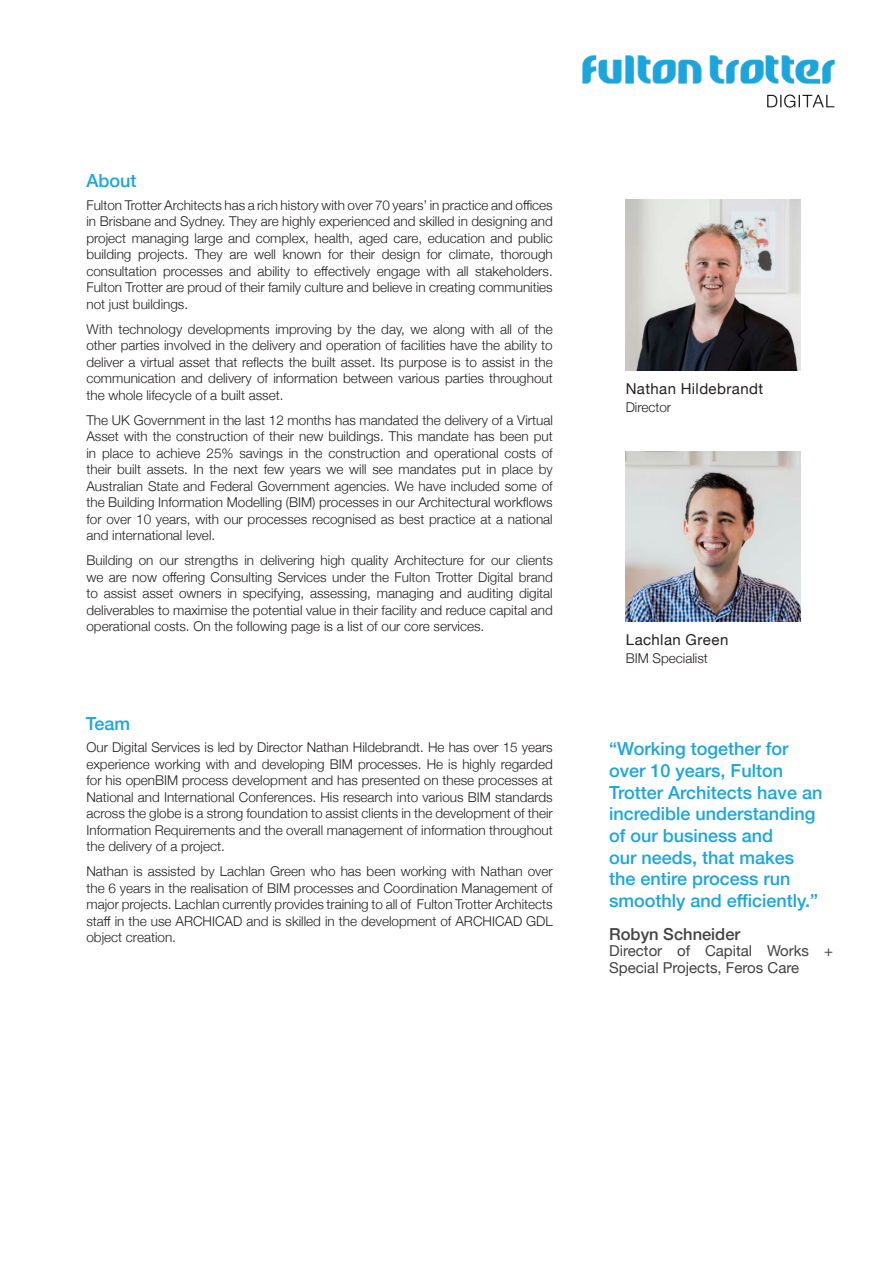
<style>
.page{position:relative;width:893px;height:1263px;background:#fff}
.page>*{position:absolute;margin:0;border:0;box-sizing:border-box;transform-origin:0 0}
.t1{font:500 18px/21.6px "Helvetica Neue";color:#1aa6dd}
.t2{font:500 16.5px "Helvetica Neue";color:#434343}
.t3{font:15px/16.5px "Helvetica Neue";color:#434343}
.H1_blue{font:15px "Helvetica Neue";letter-spacing:.025em;color:#231f20}
.H1_blue-2{font:300 13.5px/16.5px "Helvetica Neue";color:#231f20;text-align:justify}
</style>
<div class="page">
<img style="left:582px;top:55px;width:253px;height:52px">
<img style="left:626px;top:200px;width:174px;height:170px">
<img style="left:626px;top:451px;width:174px;height:170px">
<p class="t1" style="left:86px;top:169px;width:52px">About</p>
<p class="H1_blue-2" style="left:86px;top:196px;width:468px">Fulton Trotter Architects has a rich history with over 70 years’ in practice and offices in Brisbane and Sydney. They are highly experienced and skilled in designing and project managing large and complex, health, aged care, education and public building projects. They are well known for their design for climate, thorough consultation processes and ability to effectively engage with all stakeholders.<br>Fulton Trotter are proud of their family culture and believe in creating communities not just buildings.</p>
<p class="H1_blue-2" style="left:86px;top:320px;width:468px">With technology developments improving by the day, we along with all of the other parties involved in the delivery and operation of facilities have the ability to deliver a virtual asset that reflects the built asset. Its purpose is to assist in the communication and delivery of information between various parties throughout the whole lifecycle of a built asset.</p>
<p class="H1_blue-2" style="left:86px;top:411px;width:468px">The UK Government in the last 12 months has mandated the delivery of a Virtual Asset with the construction of their new buildings. This mandate has been put in place to achieve 25% savings in the construction and operational costs of their built assets. In the next few years we will see mandates put in place by Australian State and Federal Government agencies. We have included some of the Building Information Modelling (BIM) processes in our Architectural workflows for over 10 years, with our processes recognised as best practice at a national and international level.</p>
<p class="H1_blue-2" style="left:86px;top:551px;width:468px">Building on our strengths in delivering high quality Architecture for our clients we are now offering Consulting Services under the Fulton Trotter Digital brand to assist asset owners in specifying, assessing, managing and auditing digital deliverables to maximise the potential value in their facility and reduce capital and operational costs. On the following page is a list of our core services.</p>
<p class="t1" style="left:86px;top:711px;width:46px">Team</p>
<p class="H1_blue-2" style="left:86px;top:738px;width:468px">Our Digital Services is led by Director Nathan Hildebrandt. He has over 15 years experience working with and developing BIM processes. He is highly regarded for his openBIM process development and has presented on these processes at National and International Conferences. His research into various BIM standards across the globe is a strong foundation to assist clients in the development of their Information Requirements and the overall management of information throughout the delivery of a project.</p>
<p class="H1_blue-2" style="left:86px;top:862px;width:468px">Nathan is assisted by Lachlan Green who has been working with Nathan over the 6 years in the realisation of BIM processes and Coordination Management of major projects. Lachlan currently provides training to all of Fulton Trotter Architects staff in the use ARCHICAD and is skilled in the development of ARCHICAD GDL object creation.</p>
<p class="H1_blue" style="left:626px;top:377px;width:139px">Nathan Hildebrandt</p>
<p class="H1_blue-2" style="left:626px;top:398px;width:47px">Director</p>
<p class="H1_blue" style="left:626px;top:628px;width:104px">Lachlan Green</p>
<p class="H1_blue-2" style="left:626px;top:649px;width:84px">BIM Specialist</p>
<p class="t1" style="left:609px;top:737px;width:215px">“Working together for over 10 years, Fulton<br>Trotter Architects have an incredible understanding of our business and<br>our needs, that makes the entire process run smoothly and efficiently.”</p>
<p class="t2" style="left:609px;top:920px;width:133px">Robyn Schneider</p>
<p class="t3" style="left:609px;top:943px;width:225px">Director of Capital Works +<br>Special Projects, Feros Care</p>
</div>
